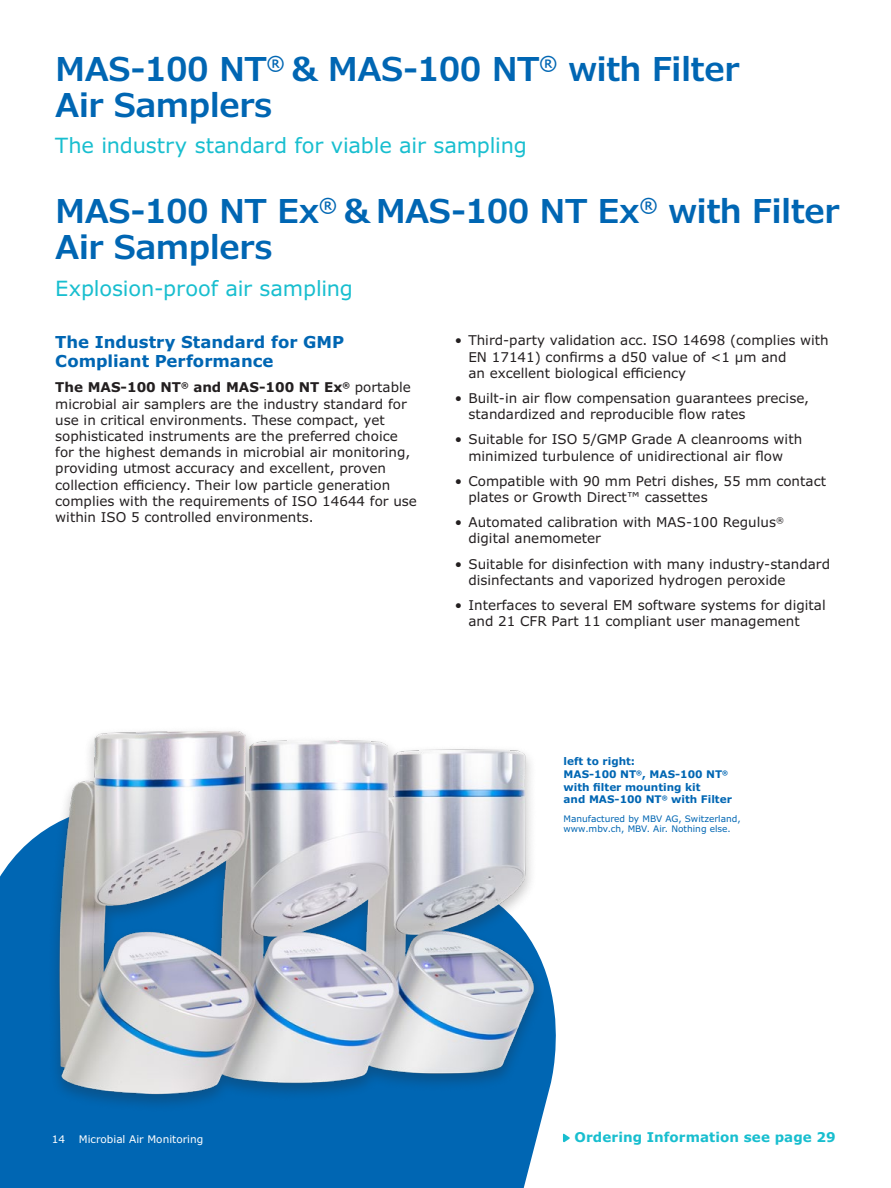
<style>
.page{position:relative;width:891px;height:1188px;background:#fff}
.page>*{position:absolute;margin:0;border:0;box-sizing:border-box;transform-origin:0 0}
.t1{font:600 33px/36px "Verdana Pro";letter-spacing:-.02em;color:#0066b3}
.t2{font:21px "Verdana Pro";letter-spacing:-.01em;color:#18becf}
.t3{font:700 16.5px/19.5px "Verdana Pro";color:#0066b3}
.t4{font:13.5px/16.2px "Verdana Pro";color:#231f20}
.t5{font:700 13.5px "Verdana Pro";letter-spacing:.005em;color:#18becf}
.t6{font:700 10.5px/12.6px "Verdana Pro";color:#0066b3}
.t7{font:10.5px "Verdana Pro";color:#fff}
.t8{font:9px/10.5px "Verdana Pro";color:#0066b3}
.s1{font-weight:700}
</style>
<div class="page">
<svg style="left:0;top:828px;width:556px;height:360px;background:#1472b9"></svg>
<div style="left:48px;top:725px;width:498px;height:388px;background:#231f20;opacity:.25"></div>
<img style="left:53px;top:725px;width:491px;height:379px">
<svg style="left:563px;top:1133px;width:7px;height:10px"></svg>
<h1 class="t1" style="left:55px;top:51px;width:686px">MAS-100 NT<sup>®</sup> &amp; MAS-100 NT<sup>®</sup> with Filter<br>Air Samplers</h1>
<h2 class="t2" style="left:55px;top:132px;width:473px">The industry standard for viable air sampling</h2>
<h1 class="t1" style="left:55px;top:194px;width:786px">MAS-100 NT Ex<sup>®</sup> &amp; MAS-100 NT Ex<sup>®</sup> with Filter<br>Air Samplers</h1>
<h2 class="t2" style="left:55px;top:275px;width:299px">Explosion-proof air sampling</h2>
<p class="t3" style="left:55px;top:332px;width:291px">The Industry Standard for GMP<br>Compliant Performance</p>
<p class="t4" style="left:55px;top:380px;width:363px"><span class="s1">The MAS-100 NT</span><sup>®</sup> <span class="s1">and MAS-100 NT Ex</span><sup>®</sup> portable microbial air samplers are the industry standard for use in critical environments. These compact, yet sophisticated instruments are the preferred choice for the highest demands in microbial air monitoring, providing utmost accuracy and excellent, proven collection efficiency. Their low particle generation complies with the requirements of ISO 14644 for use within ISO 5 controlled environments.</p>
<p class="t4" style="left:468px;top:333px;width:362px;text-indent:-14px">• Third-party validation acc. ISO 14698 (complies with<br>EN 17141) confirms a d50 value of &lt;1 µm and<br>an excellent biological efficiency</p>
<p class="t4" style="left:468px;top:390px;width:342px;text-indent:-14px">• Built-in air flow compensation guarantees precise, standardized and reproducible flow rates</p>
<p class="t4" style="left:455px;top:432px;width:349px;text-align:center">• Suitable for ISO 5/GMP Grade A cleanrooms with minimized turbulence of unidirectional air flow</p>
<p class="t4" style="left:468px;top:473px;width:359px;text-indent:-14px">• Compatible with 90 mm Petri dishes, 55 mm contact plates or Growth Direct™ cassettes</p>
<p class="t4" style="left:468px;top:514px;width:317px;text-indent:-14px">• Automated calibration with MAS-100 Regulus<sup>® </sup>digital anemometer</p>
<p class="t4" style="left:468px;top:556px;width:363px;text-indent:-14px">• Suitable for disinfection with many industry-standard disinfectants and vaporized hydrogen peroxide</p>
<p class="t4" style="left:468px;top:597px;width:359px;text-indent:-14px">• Interfaces to several EM software systems for digital and 21 CFR Part 11 compliant user management</p>
<p class="t6" style="left:564px;top:755px;width:170px">left to right:<br>MAS-100 NT<sup>®</sup>, MAS-100 NT<sup>® </sup>with filter mounting kit<br>and MAS-100 NT<sup>®</sup> with Filter</p>
<p class="t8" style="left:564px;top:813px;width:179px">Manufactured by MBV AG, Switzerland, www.mbv.ch, MBV. Air. Nothing else.</p>
<p class="t7" style="left:52px;top:1132px;width:15px">14</p>
<p class="t7" style="left:79px;top:1132px;width:126px">Microbial Air Monitoring</p>
<p class="t5" style="left:574px;top:1129px;width:263px">Ordering Information see page 29</p>
</div>
